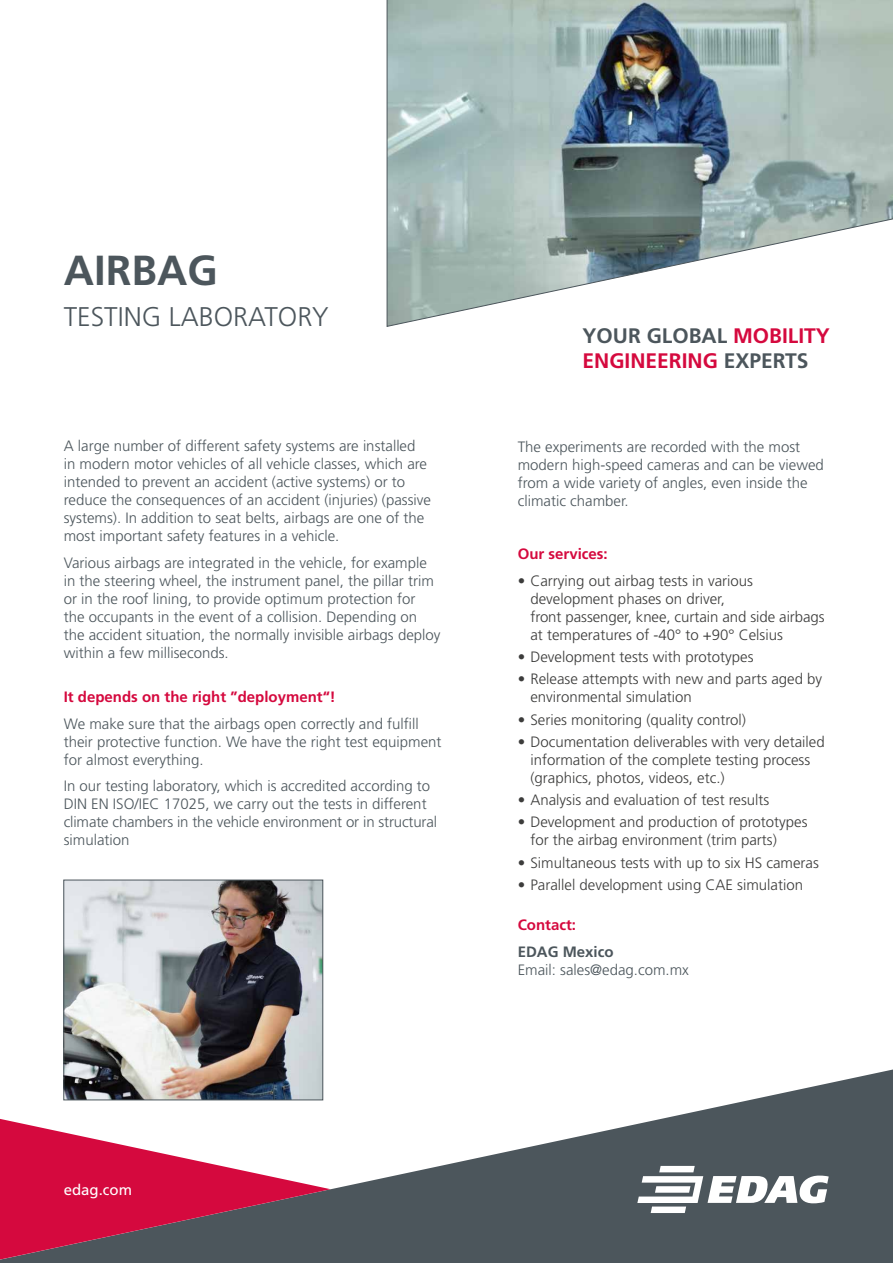
<style>
.page{position:relative;width:893px;height:1263px;background:#fff}
.page>*{position:absolute;margin:0;border:0;box-sizing:border-box;transform-origin:0 0}
.t1{font:700 42px "Frutiger LT Std";color:#4c565c}
.t2{font:300 27px "Frutiger LT Std";color:#4c565c}
.t3{font:700 21px/25.2px "Frutiger LT Std";color:#d5093e}
.t4{font:300 15px/18px "Frutiger LT Std";color:#4c565c}
.t5{font:300 15px/18px "Frutiger LT Std";color:#3c3c3b}
.t6{font:700 15px "Frutiger LT Std";color:#d5093e}
.t7{font:700 15px "Frutiger LT Std";color:#4c565c}
.t8{font:15px "Frutiger LT Std";color:#fff}
.s1{color:#4c565c}
</style>
<div class="page">
<svg style="left:0;top:1069px;width:893px;height:194px;fill:#4c565c"></svg>
<svg style="left:0;top:1119px;width:331px;height:140px"></svg>
<svg style="left:387px;top:0;width:506px;height:327px"></svg>
<svg style="left:637px;top:1166px;width:192px;height:47px"></svg>
<img style="left:65px;top:882px;width:256px;height:216px">
<div style="left:63px;top:880px;width:260px;height:220px;border:1px solid #4c565c"></div>
<h1 class="t1" style="left:64px;top:246px;width:155px">AIRBAG</h1>
<h2 class="t2" style="left:64px;top:302px;width:266px">TESTING LABORATORY</h2>
<p class="t4" style="left:64px;top:437px;width:369px">A large number of different safety systems are installed<br>in modern motor vehicles of all vehicle classes, which are intended to prevent an accident (active systems) or to reduce the consequences of an accident (injuries) (passive systems). In addition to seat belts, airbags are one of the most important safety features in a vehicle.</p>
<p class="t4" style="left:64px;top:554px;width:378px">Various airbags are integrated in the vehicle, for example in the steering wheel, the instrument panel, the pillar trim or in the roof lining, to provide optimum protection for<br>the occupants in the event of a collision. Depending on the accident situation, the normally invisible airbags deploy within a few milliseconds.</p>
<p class="t6" style="left:64px;top:688px;width:273px">It depends on the right ”deployment“!</p>
<p class="t4" style="left:64px;top:715px;width:379px">We make sure that the airbags open correctly and fulfill their protective function. We have the right test equipment for almost everything.</p>
<p class="t4" style="left:64px;top:777px;width:375px">In our testing laboratory, which is accredited according to DIN EN ISO/IEC 17025, we carry out the tests in different climate chambers in the vehicle environment or in structural simulation</p>
<h3 class="t3" style="left:583px;top:323px;width:249px"><span class="s1">YOUR GLOBAL</span> MOBILITY<br>ENGINEERING <span class="s1">EXPERTS</span></h3>
<p class="t4" style="left:518px;top:438px;width:308px">The experiments are recorded with the most modern high-speed cameras and can be viewed from a wide variety of angles, even inside the climatic chamber.</p>
<p class="t6" style="left:518px;top:545px;width:92px">Our services:</p>
<p class="t5" style="left:530px;top:572px;width:296px;text-indent:-13px">• Carrying out airbag tests in various development phases on driver,<br>front passenger, knee, curtain and side airbags at temperatures of -40° to +90° Celsius</p>
<p class="t5" style="left:518px;top:648px;width:237px">• Development tests with prototypes</p>
<p class="t5" style="left:530px;top:670px;width:293px;text-indent:-13px">• Release attempts with new and parts aged by environmental simulation</p>
<p class="t5" style="left:518px;top:711px;width:230px">• Series monitoring (quality control)</p>
<p class="t5" style="left:530px;top:733px;width:296px;text-indent:-13px">• Documentation deliverables with very detailed information of the complete testing process (graphics, photos, videos, etc.)</p>
<p class="t5" style="left:518px;top:791px;width:253px">• Analysis and evaluation of test results</p>
<p class="t5" style="left:530px;top:813px;width:279px;text-indent:-13px">• Development and production of prototypes for the airbag environment (trim parts)</p>
<p class="t5" style="left:518px;top:854px;width:303px">• Simultaneous tests with up to six HS cameras</p>
<p class="t5" style="left:518px;top:876px;width:287px">• Parallel development using CAE simulation</p>
<p class="t6" style="left:518px;top:916px;width:60px">Contact:</p>
<p class="t7" style="left:518px;top:943px;width:97px">EDAG Mexico</p>
<p class="t4" style="left:518px;top:961px;width:173px">Email: sales@edag.com.mx</p>
<p class="t8" style="left:64px;top:1181px;width:70px">edag.com</p>
</div>
